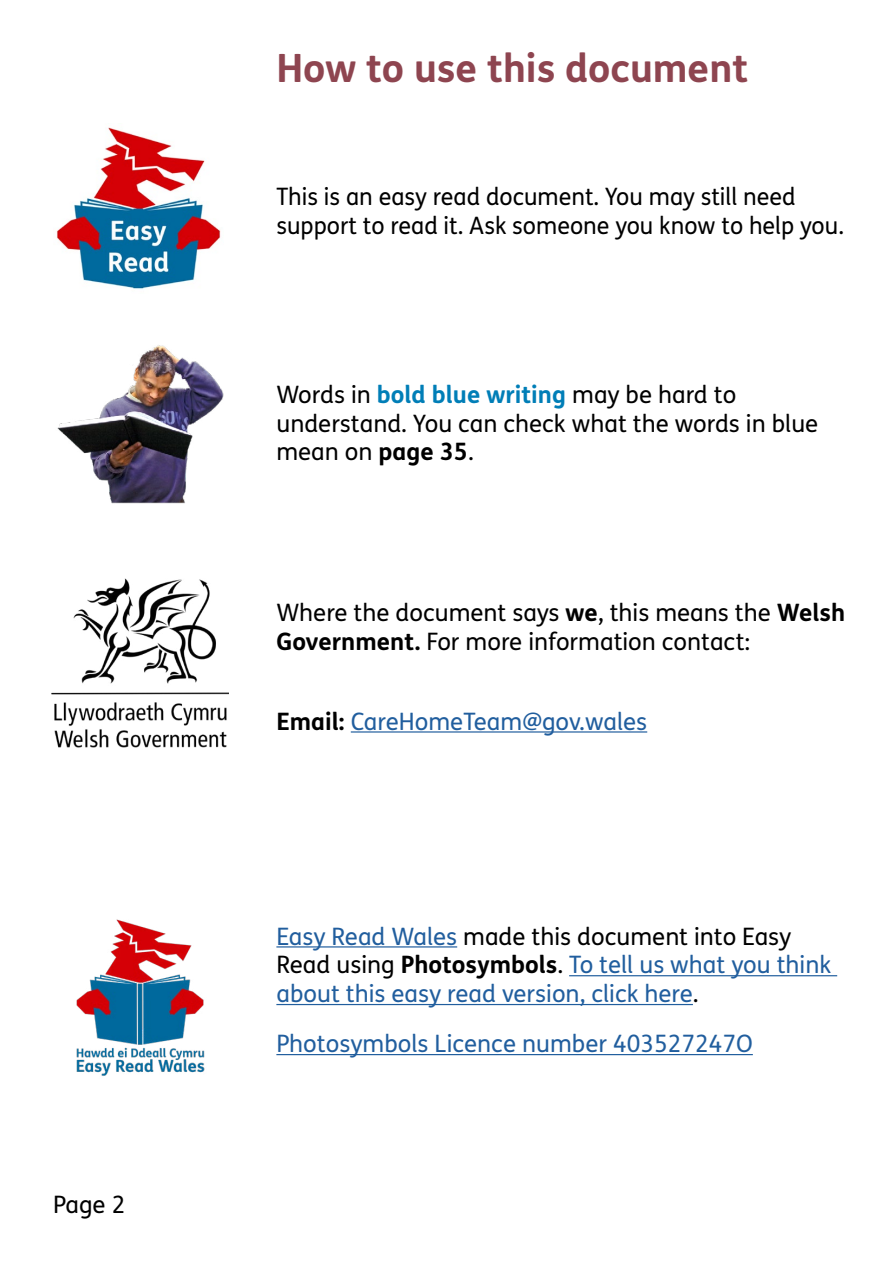
<style>
.page{position:relative;width:893px;height:1263px;background:#fff}
.page>*{position:absolute;margin:0;border:0;box-sizing:border-box;transform-origin:0 0}
.t1{font:700 39px "FS Me Pro";color:#8e4550}
.Bodytext_-_P{font:24px/28.8px "FS Me Pro";color:#000}
.Bodytext_-_P-2{font:24px/28.8px "FS Me Pro";color:#215e9e}
.s1{font-weight:700;color:#007eb7}
.s2{font-weight:700}
.s3{font-weight:700;color:#000}
.s4{color:#000}
</style>
<div class="page">
<hr style="left:351px;top:731px;width:296px;height:1px;background:#215e9e">
<hr style="left:276px;top:946px;width:181px;height:1px;background:#215e9e">
<hr style="left:569px;top:975px;width:268px;height:1px;background:#215e9e">
<hr style="left:276px;top:1004px;width:417px;height:1px;background:#215e9e">
<hr style="left:276px;top:1054px;width:477px;height:1px;background:#215e9e">
<img style="left:52px;top:578px;width:177px;height:170px">
<img style="left:56px;top:127px;width:165px;height:162px">
<img style="left:57px;top:345px;width:167px;height:159px">
<img style="left:76px;top:919px;width:129px;height:157px">
<p class="Bodytext_-_P" style="left:53px;top:1190px;width:74px">Page 2</p>
<h2 class="t1" style="left:276px;top:38px;width:473px">How to use this document</h2>
<p class="Bodytext_-_P" style="left:276px;top:181px;width:569px">This is an easy read document. You may still need support to read it. Ask someone you know to help you.</p>
<p class="Bodytext_-_P" style="left:276px;top:379px;width:543px">Words in <span class="s1">bold blue writing</span> may be hard to understand. You can check what the words in blue mean on <span class="s2">page 35</span>.</p>
<p class="Bodytext_-_P" style="left:276px;top:598px;width:570px">Where the document says <span class="s2">we</span>, this means the <span class="s2">Welsh<br>Government.</span> For more information contact:</p>
<p class="Bodytext_-_P-2" style="left:276px;top:706px;width:372px"><span class="s3">Email:</span> CareHomeTeam@gov.wales</p>
<p class="Bodytext_-_P-2" style="left:276px;top:921px;width:556px">Easy Read Wales <span class="s4">made this document into Easy<br>Read using</span> <span class="s3">Photosymbols</span><span class="s4">.</span> To tell us what you think about this easy read version, click here<span class="s4">.</span></p>
<p class="Bodytext_-_P-2" style="left:276px;top:1029px;width:478px">Photosymbols Licence number 403527247O</p>
</div>
